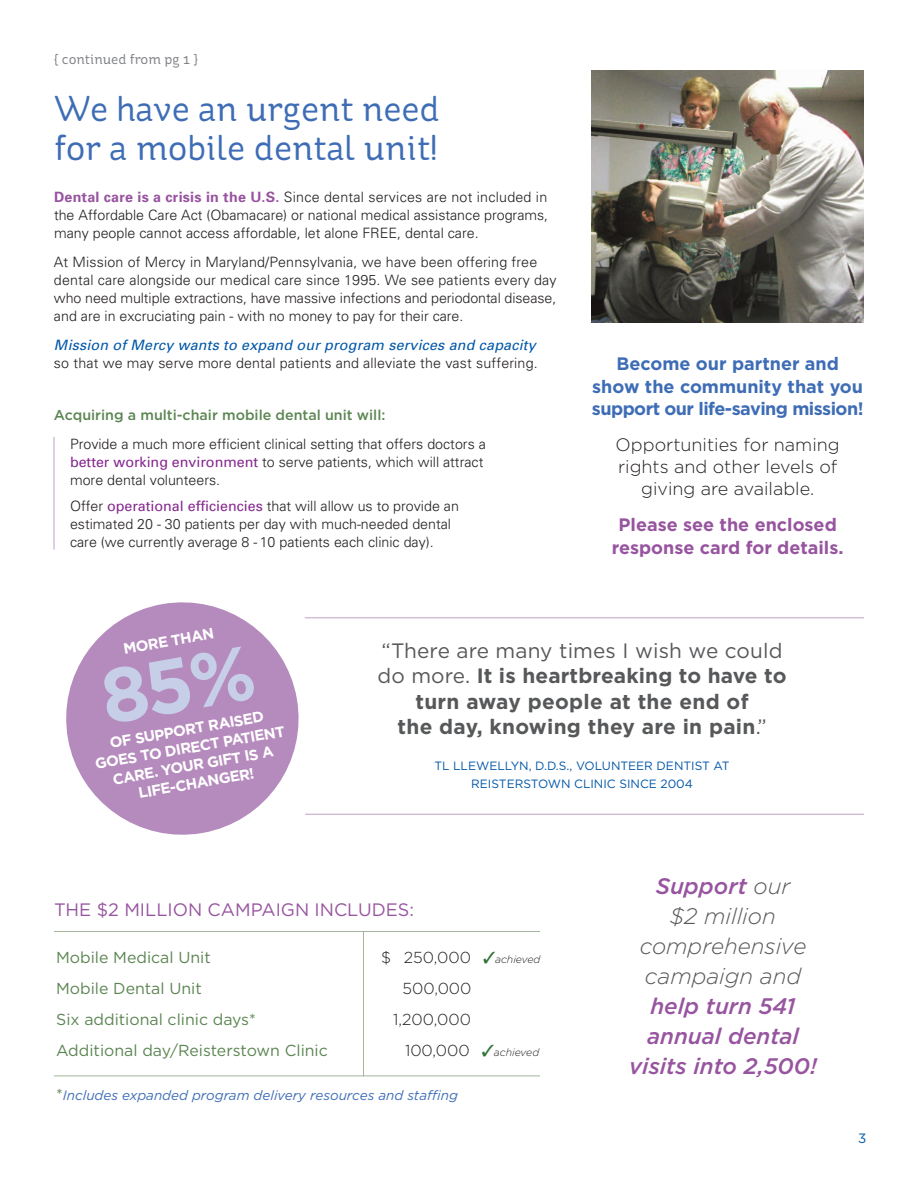
<style>
.page{position:relative;width:918px;height:1188px;background:#fff}
.page>*{position:absolute;margin:0;border:0;box-sizing:border-box;transform-origin:0 0}
.t1{font:36px/39px "St Ryde";color:#3e6db6}
.t2{font:italic 300 22.5px/30px "Gotham";color:#57585a;text-align:center}
.t3{font:italic 500 22.5px/30px "Gotham";color:#97549f;text-align:center}
.t4{font:700 20.85px/25.5px "Gotham";letter-spacing:.015em;color:#57585a;text-align:center}
.t5{font:700 18px/22.4px "Gotham";color:#3e6db6;text-align:center}
.t6{font:300 18px/22.4px "Gotham";color:#231f20;text-align:center}
.t7{font:700 18px/22.4px "Gotham";color:#97549f;text-align:center}
.t8{font:18px "Gotham";color:#97549f}
.t9{font:15.9px "Gotham";color:#5b8552}
.t10{font:300 15.9px "Gotham";color:#231f20}
.t11{font:700 15px/18px "Gotham";color:#fff;text-align:center}
.t12{font:300 14.25px/18px "Univers";color:#231f20}
.t13{font:italic 14.25px "Univers";letter-spacing:.015em;color:#0157a8}
.t14{font:500 14.25px "Gotham";color:#5b8552}
.t15{font:14.25px "St Ryde";color:#808285}
.t16{font:italic 13.5px "Gotham";color:#3e6db6}
.t17{font:13.5px "Gotham";color:#0157a8}
.t18{font:12px/18px "Gotham";color:#0157a8;text-align:center}
.t19{font:italic 300 10.5px "Gotham";color:#231f20}
.s1{font-weight:700;color:#97549f}
.s2{font-weight:400;color:#85298e}
.s3{font-weight:400}
.s4{color:#347438}
.s5{font-style:italic;font-size:10.5px}
.s6{font-style:normal;font-size:15.9px}
.s7{font-style:normal;font-size:15.9px;color:#5b8552}
.s8{font-weight:500;color:#97549f}
</style>
<div class="page">
<hr style="left:305px;top:617px;width:559px;height:1px;background:#c19fc8">
<hr style="left:305px;top:814px;width:559px;height:1px;background:#c19fc8">
<img style="left:591px;top:71px;width:273px;height:251px">
<hr style="left:363px;top:932px;width:1px;height:144px;background:#a4b69a">
<hr style="left:54px;top:931px;width:486px;height:1px;background:#a4b69a">
<hr style="left:54px;top:1076px;width:486px;height:1px;background:#a4b69a">
<hr style="left:54px;top:437px;width:1px;height:113px;background:#c19fc8">
<svg style="left:66px;top:602px;width:242px;height:233px;fill:#b58bbd"></svg>
<div style="left:100px;top:645px;width:156px;height:80px;background:#b58bbd"></div>
<p class="t15" style="left:54px;top:55px;width:145px">{ continued from pg 1 }</p>
<h1 class="t1" style="left:54px;top:94px;width:387px">We have an urgent need for a mobile dental unit!</h1>
<p class="t12" style="left:54px;top:190px;width:496px;text-align:justify"><span class="s1">Dental care is a crisis in the U.S.</span> Since dental services are not included in the Affordable Care Act (Obamacare) or national medical assistance programs, many people cannot access affordable, let alone FREE, dental care.</p>
<p class="t12" style="left:54px;top:254px;width:504px">At Mission of Mercy in Maryland/Pennsylvania, we have been offering free dental care alongside our medical care since 1995. We see patients every day who need multiple extractions, have massive infections and periodontal disease, and are in excruciating pain - with no money to pay for their care.</p>
<p class="t13" style="left:54px;top:340px;width:483px">Mission of Mercy wants to expand our program services and capacity</p>
<p class="t12" style="left:54px;top:355px;width:485px">so that we may serve more dental patients and alleviate the vast suffering.</p>
<p class="t14" style="left:54px;top:410px;width:333px">Acquiring a multi-chair mobile dental unit will:</p>
<p class="t12" style="left:70px;top:436px;width:417px">Provide a much more efficient clinical setting that offers doctors a <span class="s2">better working environment</span> to serve patients, which will attract more dental volunteers.</p>
<p class="t12" style="left:70px;top:498px;width:390px">Offer <span class="s2">operational efficiencies</span> that will allow us to provide an estimated 20 - 30 patients per day with much-needed dental care (we currently average 8 - 10 patients each clinic day).</p>
<p class="t5" style="left:592px;top:354px;width:273px">Become our partner and show the community that you support our life-saving mission!</p>
<p class="t6" style="left:616px;top:435px;width:226px">Opportunities for naming rights and other levels of giving are available.</p>
<p class="t7" style="left:612px;top:515px;width:233px">Please see the enclosed response card for details.</p>
<p class="t11" style="left:122px;top:641px;width:93px;rotate:-10deg">MORE THAN</p>
<p class="t11" style="left:91px;top:739px;width:194px;rotate:-10deg">OF SUPPORT RAISED<br>GOES TO DIRECT PATIENT<br>CARE. YOUR GIFT IS A<br>LIFE-CHANGER!</p>
<h3 class="t4" style="left:377px;top:640px;width:411px"><span class="s3">“There are many times I wish we could do more.</span> It is heartbreaking to have to turn away people at the end of<br>the day, knowing they are in pain<span class="s3">.”</span></h3>
<p class="t18" style="left:434px;top:758px;width:297px">TL LLEWELLYN, D.D.S., VOLUNTEER DENTIST AT<br>REISTERSTOWN CLINIC SINCE 2004</p>
<p class="t8" style="left:54px;top:903px;width:361px">THE $2 MILLION CAMPAIGN INCLUDES:</p>
<p class="t9" style="left:56px;top:952px;width:156px">Mobile Medical Unit</p>
<p class="t10" style="left:381px;top:952px;width:161px">$ 250,000 <span class="s4">✓</span><span class="s5">achieved</span></p>
<p class="t9" style="left:56px;top:983px;width:147px">Mobile Dental Unit</p>
<p class="t10" style="left:403px;top:983px;width:71px">500,000</p>
<p class="t9" style="left:56px;top:1014px;width:201px">Six additional clinic days*</p>
<p class="t10" style="left:393px;top:1014px;width:79px">1,200,000</p>
<p class="t9" style="left:56px;top:1045px;width:273px">Additional day/Reisterstown Clinic</p>
<p class="t19" style="left:405px;top:1049px;width:136px"><span class="s6">100,000</span> <span class="s4">✓</span>achieved</p>
<p class="t16" style="left:56px;top:1091px;width:403px"><span class="s7">*</span>Includes expanded program delivery resources and staffing</p>
<h2 class="t2" style="left:640px;top:873px;width:168px"><span class="s8">Support</span> our $2 million comprehensive campaign and</h2>
<h2 class="t3" style="left:629px;top:993px;width:189px">help turn 541 annual dental visits into 2,500!</h2>
<p class="t17" style="left:858px;top:1134px;width:10px">3</p>
</div>
